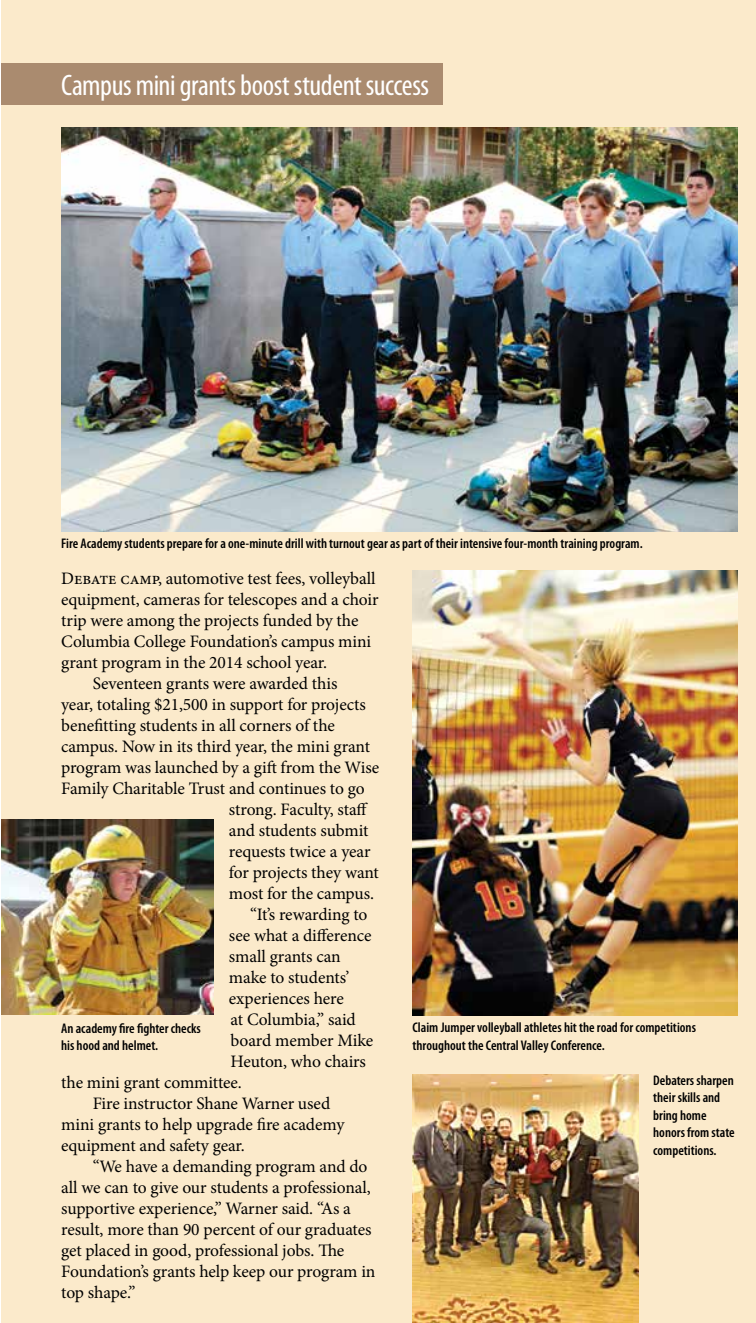
<style>
.page{position:relative;width:756px;height:1323px;background:#fff}
.page>*{position:absolute;margin:0;border:0;box-sizing:border-box;transform-origin:0 0}
.t1{font:condensed 29.75px "Myriad Pro";letter-spacing:-.015em;color:#fff}
.t2{font:17.5px "Minion Pro";letter-spacing:-.01em;color:#000}
.t3{font:600 condensed 14px/17.5px "Myriad Pro";color:#000}
</style>
<div class="page">
<div style="left:1px;top:0;width:755px;height:1323px;background:#fbeacb"></div>
<div style="left:1px;top:63px;width:441px;height:42px;background:#aa8b6f"></div>
<img style="left:61px;top:127px;width:676px;height:404px">
<img style="left:1px;top:819px;width:212px;height:196px">
<img style="left:413px;top:570px;width:324px;height:445px">
<img style="left:413px;top:1074px;width:226px;height:249px">
<h1 class="t1" style="left:61px;top:67px;width:370px">Campus mini grants boost student success</h1>
<p class="t3" style="left:61px;top:534px;width:583px">Fire Academy students prepare for a one-minute drill with turnout gear as part of their intensive four-month training program.</p>
<p class="t2" style="left:61px;top:566px;width:316px">Debate camp, automotive test fees, volleyball</p>
<p class="t2" style="left:61px;top:587px;width:319px">equipment, cameras for telescopes and a choir</p>
<p class="t2" style="left:61px;top:608px;width:299px">trip were among the projects funded by the</p>
<p class="t2" style="left:61px;top:629px;width:312px">Columbia College Foundation’s campus mini</p>
<p class="t2" style="left:61px;top:650px;width:268px">grant program in the 2014 school year.</p>
<p class="t2" style="left:93px;top:671px;width:246px">Seventeen grants were awarded this</p>
<p class="t2" style="left:61px;top:692px;width:306px">year, totaling $21,500 in support for projects</p>
<p class="t2" style="left:61px;top:713px;width:275px">benefitting students in all corners of the</p>
<p class="t2" style="left:61px;top:734px;width:310px">campus. Now in its third year, the mini grant</p>
<p class="t2" style="left:61px;top:755px;width:320px">program was launched by a gift from the Wise</p>
<p class="t2" style="left:61px;top:776px;width:305px">Family Charitable Trust and continues to go</p>
<p class="t2" style="left:229px;top:797px;width:141px">strong. Faculty, staff</p>
<p class="t2" style="left:229px;top:818px;width:141px">and students submit</p>
<p class="t2" style="left:229px;top:839px;width:143px">requests twice a year</p>
<p class="t2" style="left:229px;top:860px;width:152px">for projects they want</p>
<p class="t2" style="left:229px;top:881px;width:147px">most for the campus.</p>
<p class="t2" style="left:250px;top:902px;width:119px">“It’s rewarding to</p>
<p class="t2" style="left:229px;top:923px;width:144px">see what a difference</p>
<p class="t2" style="left:229px;top:944px;width:113px">small grants can</p>
<p class="t2" style="left:229px;top:965px;width:122px">make to students’</p>
<p class="t2" style="left:229px;top:986px;width:117px">experiences here</p>
<p class="t2" style="left:231px;top:1007px;width:127px">at Columbia,” said</p>
<p class="t2" style="left:231px;top:1028px;width:144px">board member Mike</p>
<p class="t2" style="left:231px;top:1049px;width:137px">Heuton, who chairs</p>
<p class="t2" style="left:61px;top:1070px;width:182px">the mini grant committee.</p>
<p class="t2" style="left:93px;top:1091px;width:239px">Fire instructor Shane Warner used</p>
<p class="t2" style="left:61px;top:1112px;width:285px">mini grants to help upgrade fire academy</p>
<p class="t2" style="left:61px;top:1133px;width:185px">equipment and safety gear.</p>
<p class="t2" style="left:93px;top:1154px;width:276px">“We have a demanding program and do</p>
<p class="t2" style="left:61px;top:1175px;width:311px">all we can to give our students a professional,</p>
<p class="t2" style="left:61px;top:1196px;width:291px">supportive experience,” Warner said. “As a</p>
<p class="t2" style="left:61px;top:1217px;width:312px">result, more than 90 percent of our graduates</p>
<p class="t2" style="left:61px;top:1238px;width:285px">get placed in good, professional jobs. The</p>
<p class="t2" style="left:61px;top:1259px;width:316px">Foundation’s grants help keep our program in</p>
<p class="t2" style="left:61px;top:1280px;width:76px">top shape.”</p>
<p class="t3" style="left:61px;top:1019px;width:141px">An academy fire fighter checks his hood and helmet.</p>
<p class="t3" style="left:413px;top:1019px;width:285px">Claim Jumper volleyball athletes hit the road for competitions throughout the Central Valley Conference.</p>
<p class="t3" style="left:653px;top:1071px;width:83px">Debaters sharpen their skills and bring home honors from state competitions.</p>
</div>
